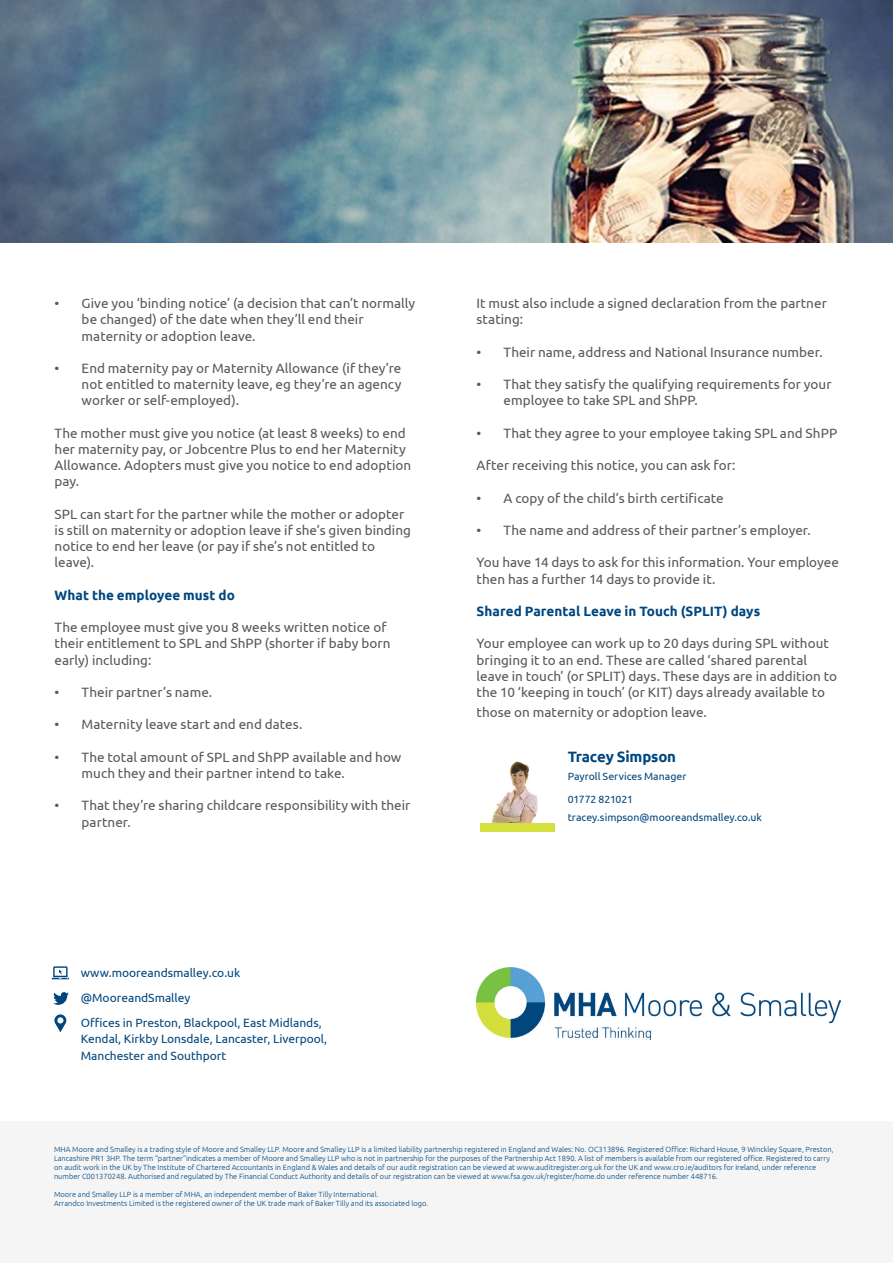
<style>
.page{position:relative;width:893px;height:1263px;background:#fff}
.page>*{position:absolute;margin:0;border:0;box-sizing:border-box;transform-origin:0 0}
.Name{font:700 15px "Ubuntu";letter-spacing:-.015em;color:#00467e}
.Body_Copy{font:13.5px/16.2px "Ubuntu";color:#57585a}
.Body_Copy-2{font:700 13.5px "Ubuntu";letter-spacing:.005em;color:#00467e}
.t1{font:12px/16.4px "Ubuntu";color:#00467e}
.Email{font:10.5px "Ubuntu";color:#00467e}
.Position{font:10.5px "Ubuntu";color:#00467e}
.Contact_Number{font:10.5px "Ubuntu";letter-spacing:-.02em;color:#00467e}
.t2{font:300 7.5px/9px "Ubuntu";color:#00467e}
</style>
<div class="page">
<svg style="left:53px;top:992px;width:16px;height:13px"></svg>
<svg style="left:54px;top:1014px;width:12px;height:18px"></svg>
<svg style="left:52px;top:966px;width:17px;height:13px"></svg>
<div style="left:0;top:1122px;width:893px;height:141px;background:#f5f5f5"></div>
<img style="left:0;top:0;width:893px;height:242px">
<img style="left:476px;top:968px;width:364px;height:72px">
<img style="left:492px;top:761px;width:46px;height:62px">
<div style="left:480px;top:823px;width:75px;height:9px;background:#d5df3e"></div>
<p class="Body_Copy" style="left:82px;top:295px;width:335px;text-indent:-27px">• Give you ‘binding notice’ (a decision that can’t normally be changed) of the date when they’ll end their maternity or adoption leave.</p>
<p class="Body_Copy" style="left:82px;top:360px;width:321px;text-align:justify;text-indent:-27px">• End maternity pay or Maternity Allowance (if they’re not entitled to maternity leave, eg they’re an agency worker or self-employed).</p>
<p class="Body_Copy" style="left:55px;top:424px;width:358px">The mother must give you notice (at least 8 weeks) to end her maternity pay, or Jobcentre Plus to end her Maternity Allowance. Adopters must give you notice to end adoption pay.</p>
<p class="Body_Copy" style="left:55px;top:505px;width:358px">SPL can start for the partner while the mother or adopter is still on maternity or adoption leave if she’s given binding notice to end her leave (or pay if she’s not entitled to leave).</p>
<p class="Body_Copy-2" style="left:55px;top:587px;width:182px">What the employee must do</p>
<p class="Body_Copy" style="left:55px;top:619px;width:337px">The employee must give you 8 weeks written notice of their entitlement to SPL and ShPP (shorter if baby born early) including:</p>
<p class="Body_Copy" style="left:55px;top:684px;width:159px">• Their partner’s name.</p>
<p class="Body_Copy" style="left:55px;top:716px;width:249px">• Maternity leave start and end dates.</p>
<p class="Body_Copy" style="left:82px;top:748px;width:321px;text-indent:-27px">• The total amount of SPL and ShPP available and how much they and their partner intend to take.</p>
<p class="Body_Copy" style="left:82px;top:797px;width:330px;text-indent:-27px">• That they’re sharing childcare responsibility with their partner.</p>
<p class="t1" style="left:81px;top:964px;width:161px">www.mooreandsmalley.co.uk</p>
<p class="t1" style="left:81px;top:989px;width:111px">@MooreandSmalley</p>
<p class="t1" style="left:81px;top:1014px;width:248px">Offices in Preston, Blackpool, East Midlands,<br>Kendal, Kirkby Lonsdale, Lancaster, Liverpool,<br>Manchester and Southport</p>
<p class="Body_Copy" style="left:477px;top:295px;width:352px">It must also include a signed declaration from the partner stating:</p>
<p class="Body_Copy" style="left:477px;top:343px;width:348px">• Their name, address and National Insurance number.</p>
<p class="Body_Copy" style="left:504px;top:376px;width:329px;text-indent:-27px">• That they satisfy the qualifying requirements for your employee to take SPL and ShPP.</p>
<p class="Body_Copy" style="left:477px;top:424px;width:362px">• That they agree to your employee taking SPL and ShPP</p>
<p class="Body_Copy" style="left:477px;top:457px;width:260px">After receiving this notice, you can ask for:</p>
<p class="Body_Copy" style="left:477px;top:489px;width:249px">• A copy of the child’s birth certificate</p>
<p class="Body_Copy" style="left:477px;top:522px;width:336px">• The name and address of their partner’s employer.</p>
<p class="Body_Copy" style="left:477px;top:554px;width:364px">You have 14 days to ask for this information. Your employee then has a further 14 days to provide it.</p>
<p class="Body_Copy-2" style="left:477px;top:603px;width:285px">Shared Parental Leave in Touch (SPLIT) days</p>
<p class="Body_Copy" style="left:477px;top:635px;width:362px">Your employee can work up to 20 days during SPL without bringing it to an end. These are called ‘shared parental leave in touch’ (or SPLIT) days. These days are in addition to the 10 ‘keeping in touch’ (or KIT) days already available to</p>
<p class="Body_Copy" style="left:477px;top:703px;width:232px">those on maternity or adoption leave.</p>
<p class="Name" style="left:568px;top:748px;width:110px">Tracey Simpson</p>
<p class="Position" style="left:568px;top:770px;width:120px">Payroll Services Manager</p>
<p class="Contact_Number" style="left:568px;top:792px;width:67px">01772 821021</p>
<p class="Email" style="left:568px;top:810px;width:196px">tracey.simpson@mooreandsmalley.co.uk</p>
<p class="t2" style="left:54px;top:1144px;width:781px">MHA Moore and Smalley is a trading style of Moore and Smalley LLP. Moore and Smalley LLP is a limited liability partnership registered in England and Wales: No. OC313896. Registered Office: Richard House, 9 Winckley Square, Preston, Lancashire PR1 3HP. The term “partner”indicates a member of Moore and Smalley LLP who is not in partnership for the purposes of the Partnership Act 1890. A list of members is available from our registered office. Registered to carry on audit work in the UK by The Institute of Chartered Accountants in England &amp; Wales and details of our audit registration can be viewed at www.auditregister.org.uk for the UK and www.cro.ie/auditors for Ireland, under reference number C001370248. Authorised and regulated by The Financial Conduct Authority and details of our registration can be viewed at www.fsa.gov.uk/register/home.do under reference number 448716.</p>
<p class="t2" style="left:54px;top:1189px;width:376px">Moore and Smalley LLP is a member of MHA, an independent member of Baker Tilly International.<br>Arrandco Investments Limited is the registered owner of the UK trade mark of Baker Tilly and its associated logo.</p>
</div>
